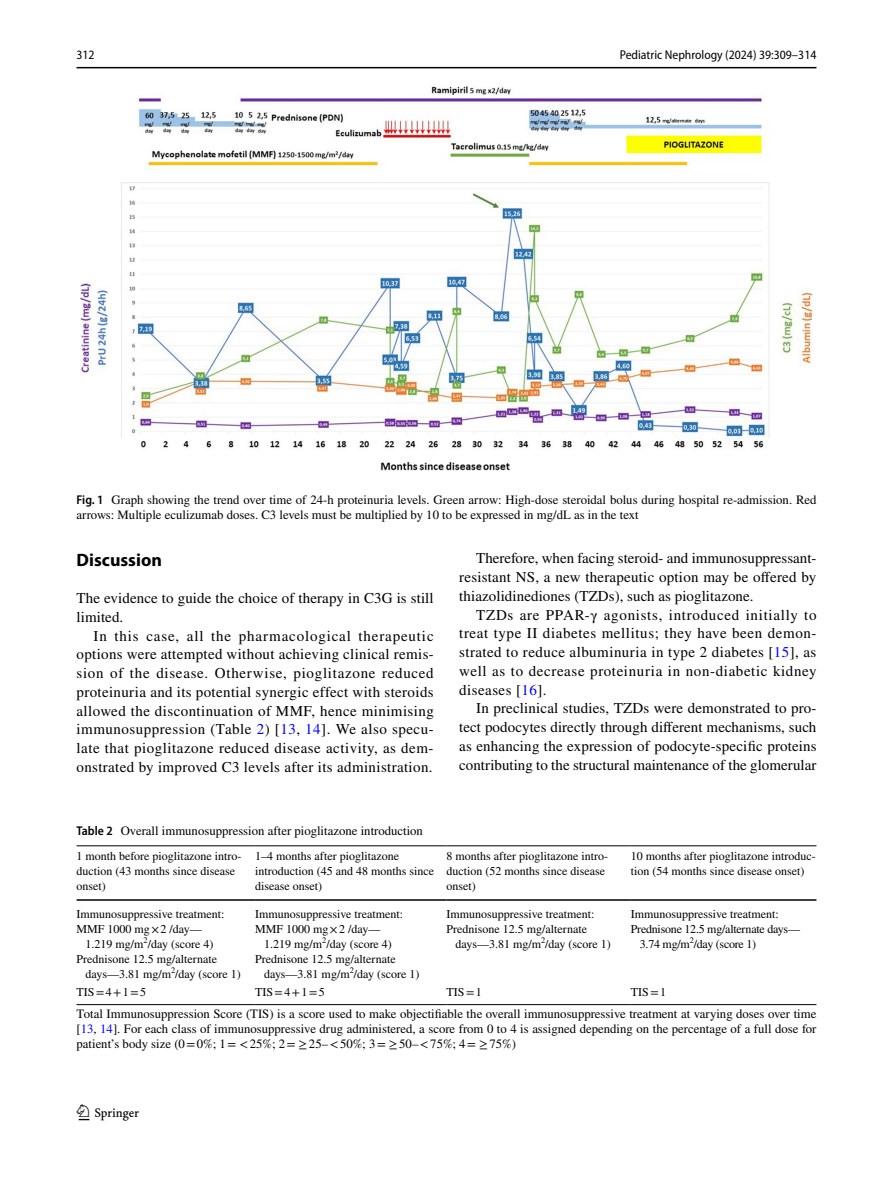
<style>
.page{position:relative;width:893px;height:1187px;background:#fff}
.page>*{position:absolute;margin:0;border:0;box-sizing:border-box;transform-origin:0 0}
.t1{font:22.5px "Springnew Regular 2";color:#000}
.t2{font:700 18px "Myriad Pro";color:#000}
.t3{font:15px/18.8px "STIX";letter-spacing:.005em;color:#000;text-align:justify}
.t4{font:12.75px/15px "STIX";color:#000}
.t5{font:semi-condensed 12.75px "Myriad Pro";color:#000}
.t6{font:12px/15px "STIX";color:#000}
.t7{font:12px "STIX";letter-spacing:-.02em;color:#000}
.s1{font-family:"Myriad Pro";font-weight:600;font-stretch:semi-condensed}
.s2{color:#00f}
</style>
<div class="page">
<hr style="left:77px;top:67px;width:739px;height:1px;background:#000">
<img style="left:81px;top:87px;width:731px;height:384px">
<hr style="left:77px;top:845px;width:178px;height:1px;background:#000">
<hr style="left:77px;top:899px;width:178px;height:1px;background:#000">
<hr style="left:255px;top:845px;width:191px;height:1px;background:#000">
<hr style="left:255px;top:899px;width:191px;height:1px;background:#000">
<hr style="left:446px;top:845px;width:185px;height:1px;background:#000">
<hr style="left:446px;top:899px;width:185px;height:1px;background:#000">
<hr style="left:631px;top:845px;width:185px;height:1px;background:#000">
<hr style="left:631px;top:899px;width:185px;height:1px;background:#000">
<hr style="left:77px;top:1004px;width:178px;height:1px;background:#000">
<hr style="left:255px;top:1004px;width:191px;height:1px;background:#000">
<hr style="left:446px;top:1004px;width:185px;height:1px;background:#000">
<hr style="left:631px;top:1004px;width:185px;height:1px;background:#000">
<p class="t5" style="left:77px;top:48px;width:20px">312</p>
<p class="t5" style="left:620px;top:48px;width:198px">Pediatric Nephrology (2024) 39:309–314</p>
<p class="t4" style="left:77px;top:493px;width:741px"><span class="s1">Fig. 1</span> Graph showing the trend over time of 24-h proteinuria levels. Green arrow: High-dose steroidal bolus during hospital re-admission. Red arrows: Multiple eculizumab doses. C3 levels must be multiplied by 10 to be expressed in mg/dL as in the text</p>
<p class="t2" style="left:77px;top:547px;width:87px">Discussion</p>
<p class="t3" style="left:77px;top:589px;width:359px">The evidence to guide the choice of therapy in C3G is still limited.</p>
<p class="t3" style="left:77px;top:627px;width:359px;text-indent:17px">In this case, all the pharmacological therapeutic options were attempted without achieving clinical remis&shy;sion of the disease. Otherwise, pioglitazone reduced proteinuria and its potential synergic effect with steroids allowed the discontinuation of MMF, hence minimising immunosuppression (Table <span class="s2">2</span>) [<span class="s2">13</span>, <span class="s2">14</span>]. We also specu&shy;late that pioglitazone reduced disease activity, as dem&shy;onstrated by improved C3 levels after its administration.</p>
<p class="t4" style="left:77px;top:824px;width:348px"><span class="s1">Table 2</span> Overall immunosuppression after pioglitazone introduction</p>
<p class="t3" style="left:459px;top:550px;width:359px;text-indent:17px">Therefore, when facing steroid- and immunosuppressant&shy;resistant NS, a new therapeutic option may be offered by thiazolidinediones (TZDs), such as pioglitazone.</p>
<p class="t3" style="left:459px;top:606px;width:359px;text-indent:17px">TZDs are PPAR-γ agonists, introduced initially to treat type II diabetes mellitus; they have been demon&shy;strated to reduce albuminuria in type 2 diabetes [<span class="s2">15</span>], as well as to decrease proteinuria in non-diabetic kidney diseases [<span class="s2">16</span>].</p>
<p class="t3" style="left:459px;top:700px;width:359px;text-indent:17px">In preclinical studies, TZDs were demonstrated to pro&shy;tect podocytes directly through different mechanisms, such as enhancing the expression of podocyte-specific proteins contributing to the structural maintenance of the glomerular</p>
<p class="t6" style="left:77px;top:849px;width:167px">1 month before pioglitazone intro&shy;duction (43 months since disease onset)</p>
<p class="t6" style="left:255px;top:849px;width:181px">1–4 months after pioglitazone introduction (45 and 48 months since disease onset)</p>
<p class="t6" style="left:446px;top:849px;width:163px">8 months after pioglitazone intro&shy;duction (52 months since disease onset)</p>
<p class="t6" style="left:631px;top:849px;width:186px">10 months after pioglitazone introduc&shy;tion (54 months since disease onset)</p>
<p class="t6" style="left:77px;top:907px;width:150px">Immunosuppressive treatment:<br>MMF 1000 mg×2 /day—</p>
<p class="t6" style="left:86px;top:937px;width:129px">1.219 mg/m<sup>2</sup>/day (score 4)</p>
<p class="t6" style="left:77px;top:952px;width:142px">Prednisone 12.5 mg/alternate</p>
<p class="t6" style="left:86px;top:967px;width:157px">days—3.81 mg/m<sup>2</sup>/day (score 1)</p>
<p class="t6" style="left:255px;top:907px;width:150px">Immunosuppressive treatment:<br>MMF 1000 mg×2 /day—</p>
<p class="t6" style="left:264px;top:937px;width:129px">1.219 mg/m<sup>2</sup>/day (score 4)</p>
<p class="t6" style="left:255px;top:952px;width:142px">Prednisone 12.5 mg/alternate</p>
<p class="t6" style="left:264px;top:967px;width:157px">days—3.81 mg/m<sup>2</sup>/day (score 1)</p>
<p class="t6" style="left:446px;top:907px;width:150px">Immunosuppressive treatment:</p>
<p class="t6" style="left:446px;top:922px;width:142px">Prednisone 12.5 mg/alternate</p>
<p class="t6" style="left:455px;top:937px;width:157px">days—3.81 mg/m<sup>2</sup>/day (score 1)</p>
<p class="t6" style="left:631px;top:907px;width:150px">Immunosuppressive treatment:</p>
<p class="t7" style="left:631px;top:920px;width:171px">Prednisone 12.5 mg/alternate days—</p>
<p class="t7" style="left:640px;top:935px;width:118px">3.74 mg/m<sup>2</sup>/day (score 1)</p>
<p class="t6" style="left:77px;top:985px;width:71px">TIS=4+1=5</p>
<p class="t6" style="left:255px;top:985px;width:71px">TIS=4+1=5</p>
<p class="t6" style="left:446px;top:985px;width:37px">TIS=1</p>
<p class="t6" style="left:631px;top:985px;width:37px">TIS=1</p>
<p class="t4" style="left:77px;top:1006px;width:741px;text-align:justify">Total Immunosuppression Score (TIS) is a score used to make objectifiable the overall immunosuppressive treatment at varying doses over time [<span class="s2">13</span>, <span class="s2">14</span>]. For each class of immunosuppressive drug administered, a score from 0 to 4 is assigned depending on the percentage of a full dose for patient’s body size (0=0%; 1= &lt;25%; 2= ≥25–&lt;50%; 3= ≥50–&lt;75%; 4= ≥75%)</p>
<h1 class="t1" style="left:79px;top:1104px;width:62px">1 3</h1>
</div>
